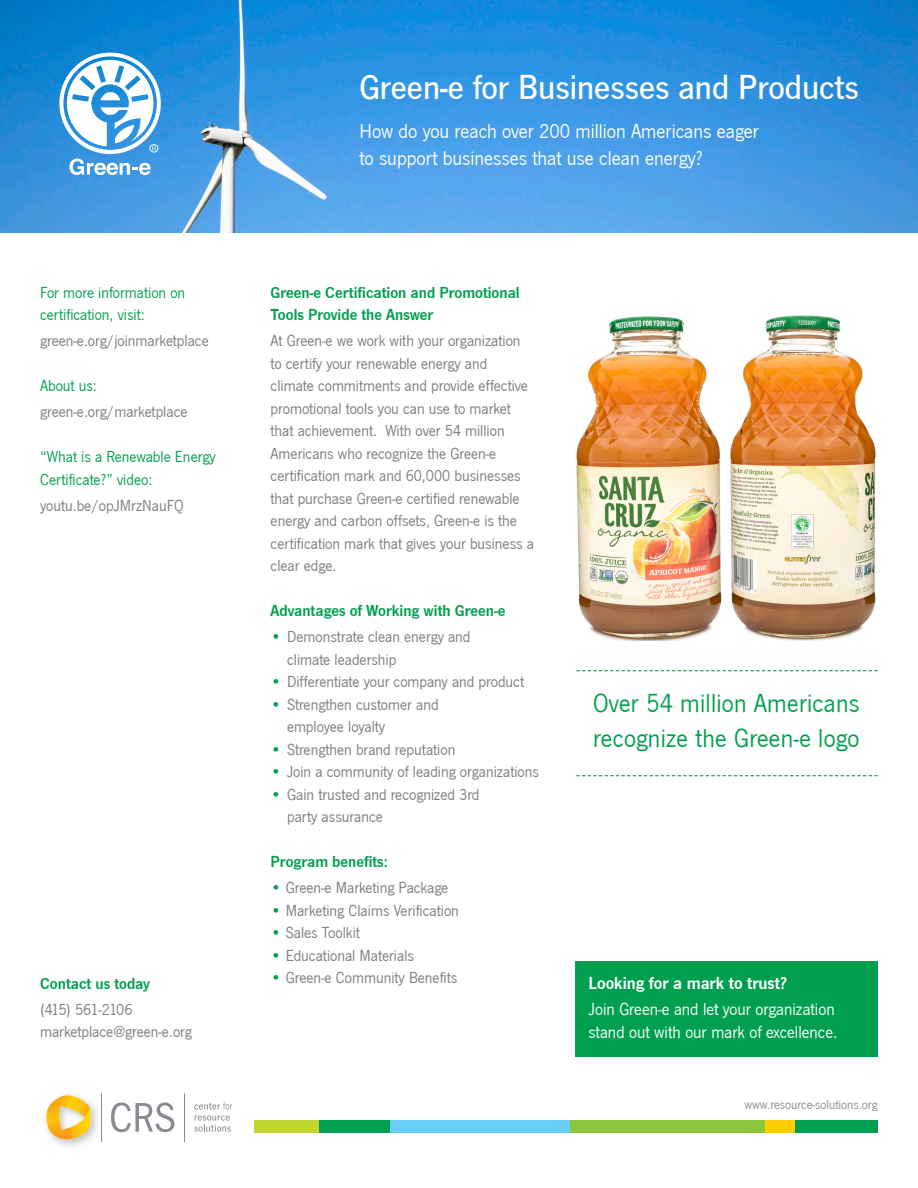
<style>
.page{position:relative;width:918px;height:1188px;background:#fff}
.page>*{position:absolute;margin:0;border:0;box-sizing:border-box;transform-origin:0 0}
.Main_Green_Headline{font:500 36px "News Got T";color:#fff}
.t1{font:27px/34.5px "News Got T";letter-spacing:.01em;color:#009f4f}
.Main_Gray_Subhead{font:21px/27px "News Got T";color:#fff}
.Body_copy{font:18px/22.5px "News Got T";color:#fff}
.Body_Green_Header{font:18px "News Got T Dem";color:#fff}
.Body_copy-2{font:16.5px/22.5px "News Got T";color:#7b7c82}
.Bullets{font:16.5px/22.5px "News Got T";color:#7b7c82}
.Body_Green_Header-2{font:16.5px/22.5px "News Got T Dem";color:#009f4f}
.Body_Green_Header-3{font:16.5px/22.5px "News Got T";color:#009f4f}
.Body_copy-3{font:16.5px "News Got T";letter-spacing:-.055em;color:#7b7c82}
.t2{font:13.5px "News Got T";color:#888b92}
.s1{color:#009f4f}
</style>
<div class="page">
<div style="left:575px;top:961px;width:303px;height:95px;background:#009f4f"></div>
<img style="left:0;top:0;width:918px;height:232px">
<svg style="left:45px;top:1095px;width:46px;height:45px"></svg>
<hr style="left:102px;top:1093px;width:1px;height:49px;background:#888b92">
<svg style="left:111px;top:1102px;width:63px;height:30px"></svg>
<hr style="left:184px;top:1093px;width:1px;height:49px;background:#888b92">
<svg style="left:194px;top:1102px;width:38px;height:30px"></svg>
<div style="left:745px;top:1120px;width:62px;height:12px;background:#fecd08"></div>
<div style="left:562px;top:1120px;width:203px;height:12px;background:#8bc63e"></div>
<div style="left:390px;top:1120px;width:180px;height:12px;background:#68cef3"></div>
<div style="left:254px;top:1120px;width:66px;height:12px;background:#c1d72f"></div>
<div style="left:795px;top:1120px;width:83px;height:12px;background:#009f4f"></div>
<div style="left:319px;top:1120px;width:71px;height:12px;background:#009f4f"></div>
<svg style="left:59px;top:53px;width:102px;height:122px"></svg>
<svg style="left:576px;top:775px;width:302px;height:1px"></svg>
<svg style="left:576px;top:670px;width:302px;height:1px"></svg>
<img style="left:730px;top:315px;width:146px;height:325px">
<img style="left:576px;top:316px;width:146px;height:324px">
<p class="Body_Green_Header-3" style="left:40px;top:281px;width:147px">For more information on certification, visit:</p>
<p class="Body_copy-2" style="left:40px;top:330px;width:170px">green-e.org/joinmarketplace</p>
<p class="Body_Green_Header-3" style="left:40px;top:375px;width:58px">About us:</p>
<p class="Body_copy-2" style="left:40px;top:401px;width:149px">green-e.org/marketplace</p>
<p class="Body_Green_Header-3" style="left:40px;top:446px;width:177px">“What is a Renewable Energy<br>Certificate?” video:</p>
<p class="Body_copy-2" style="left:40px;top:494px;width:145px">youtu.be/opJMrzNauFQ</p>
<p class="Body_Green_Header-2" style="left:40px;top:972px;width:111px">Contact us today</p>
<p class="Body_copy-3" style="left:40px;top:1000px;width:94px">(415) 561-2106</p>
<p class="Body_copy-2" style="left:40px;top:1021px;width:153px">marketplace@green-e.org</p>
<p class="Main_Green_Headline" style="left:360px;top:67px;width:501px">Green-e for Businesses and Products</p>
<p class="Main_Gray_Subhead" style="left:360px;top:118px;width:401px">How do you reach over 200 million Americans eager to support businesses that use clean energy?</p>
<p class="Body_Green_Header-2" style="left:271px;top:281px;width:251px">Green-e Certification and Promotional<br>Tools Provide the Answer</p>
<p class="Body_copy-2" style="left:271px;top:330px;width:265px">At Green-e we work with your organization to certify your renewable energy and climate commitments and provide effective promotional tools you can use to market that achievement. With over 54 million Americans who recognize the Green-e certification mark and 60,000 businesses that purchase Green-e certified renewable energy and carbon offsets, Green-e is the certification mark that gives your business a clear edge.</p>
<p class="Body_Green_Header-2" style="left:271px;top:599px;width:236px">Advantages of Working with Green-e</p>
<p class="Bullets" style="left:287px;top:626px;width:185px;text-indent:-16px"><span class="s1">•</span> Demonstrate clean energy and climate leadership</p>
<p class="Bullets" style="left:271px;top:671px;width:255px"><span class="s1">•</span> Differentiate your company and product</p>
<p class="Bullets" style="left:287px;top:693px;width:153px;text-indent:-16px"><span class="s1">•</span> Strengthen customer and employee loyalty</p>
<p class="Bullets" style="left:271px;top:738px;width:186px"><span class="s1">•</span> Strengthen brand reputation</p>
<p class="Bullets" style="left:271px;top:761px;width:270px"><span class="s1">•</span> Join a community of leading organizations</p>
<p class="Bullets" style="left:287px;top:783px;width:194px;text-indent:-16px"><span class="s1">•</span> Gain trusted and recognized 3rd party assurance</p>
<p class="Body_Green_Header-2" style="left:271px;top:850px;width:119px">Program benefits:</p>
<p class="Bullets" style="left:271px;top:877px;width:179px"><span class="s1">•</span> Green-e Marketing Package</p>
<p class="Bullets" style="left:271px;top:899px;width:190px"><span class="s1">•</span> Marketing Claims Verification</p>
<p class="Bullets" style="left:271px;top:922px;width:91px"><span class="s1">•</span> Sales Toolkit</p>
<p class="Bullets" style="left:271px;top:944px;width:145px"><span class="s1">•</span> Educational Materials</p>
<p class="Bullets" style="left:271px;top:967px;width:188px"><span class="s1">•</span> Green-e Community Benefits</p>
<p class="t1" style="left:593px;top:686px;width:268px">Over 54 million Americans recognize the Green-e logo</p>
<p class="Body_Green_Header" style="left:588px;top:973px;width:200px">Looking for a mark to trust?</p>
<p class="Body_copy" style="left:588px;top:998px;width:250px">Join Green-e and let your organization stand out with our mark of excellence.</p>
<p class="t2" style="left:744px;top:1098px;width:135px">www.resource-solutions.org</p>
</div>
